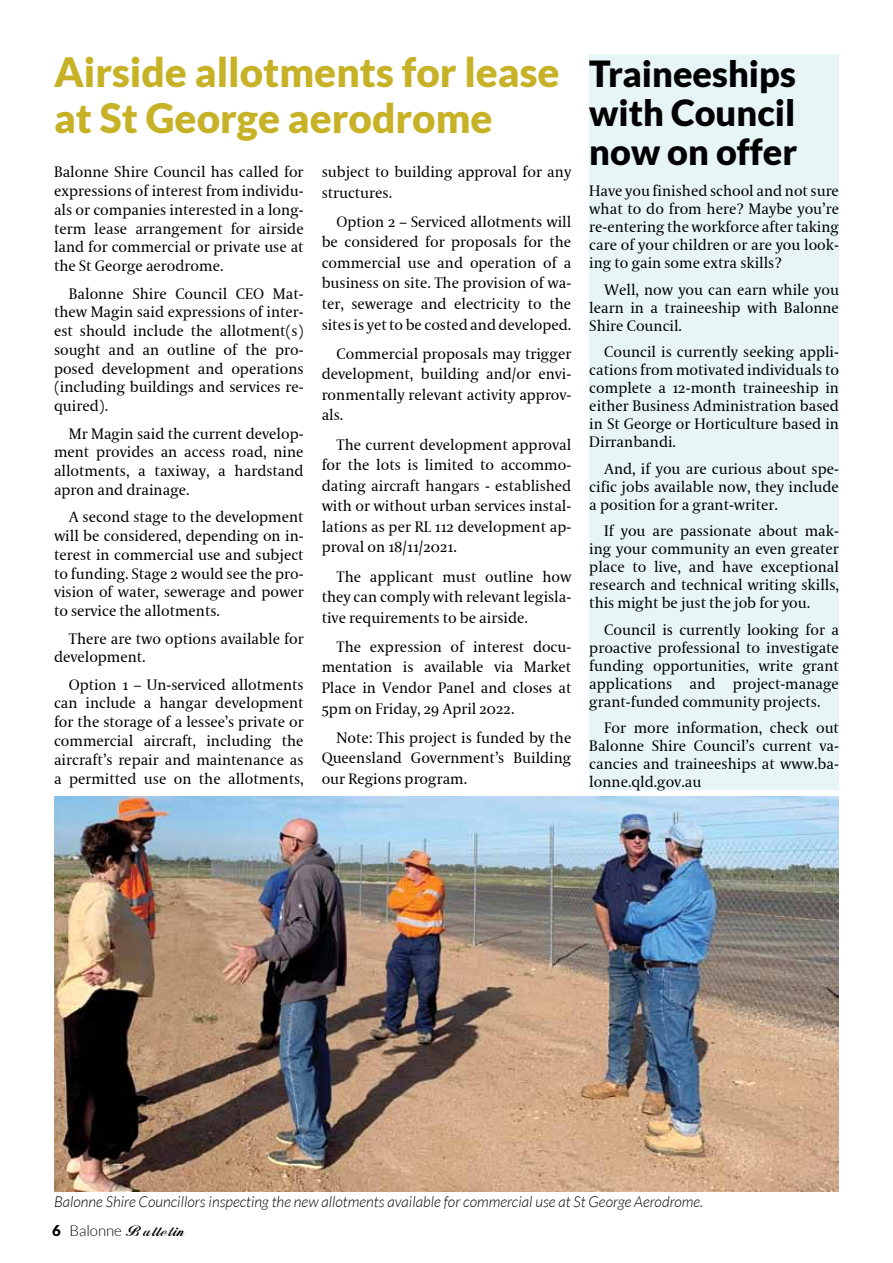
<style>
.page{position:relative;width:893px;height:1263px;background:#fff}
.page>*{position:absolute;margin:0;border:0;box-sizing:border-box;transform-origin:0 0}
.t1{font:900 40.5px/46.5px "Lato";color:#c7b227}
.t2{font:900 36px/39px "Lato";color:#000;text-align:justify}
.t3{font:15px/18.8px "Coranto W01 2";color:#000;text-align:justify}
.t4{font:italic 300 15px "Lato";color:#000}
.t5{font:15px "Alison";color:#000}
.s1{font-family:"Lato";font-weight:900}
.s2{font-family:"Lato";font-weight:300}
</style>
<div class="page">
<img style="left:54px;top:797px;width:785px;height:395px">
<div style="left:589px;top:54px;width:250px;height:736px;background:#e8f5f7"></div>
<h1 class="t1" style="left:54px;top:48px;width:507px">Airside allotments for lease at St George aerodrome</h1>
<p class="t3" style="left:54px;top:163px;width:251px">Balonne Shire Council has called for expressions of interest from individu&shy;als or companies interested in a long&shy;term lease arrangement for airside land for commercial or private use at the St George aerodrome.</p>
<p class="t3" style="left:54px;top:284px;width:251px;text-indent:15px">Balonne Shire Council CEO Mat&shy;thew Magin said expressions of inter&shy;est should include the allotment(s) sought and an outline of the pro&shy;posed development and operations (including buildings and services re&shy;quired).</p>
<p class="t3" style="left:54px;top:424px;width:251px;text-indent:15px">Mr Magin said the current develop&shy;ment provides an access road, nine allotments, a taxiway, a hardstand apron and drainage.</p>
<p class="t3" style="left:54px;top:508px;width:251px;text-indent:15px">A second stage to the development will be considered, depending on in&shy;terest in commercial use and subject to funding. Stage 2 would see the pro&shy;vision of water, sewerage and power to service the allotments.</p>
<p class="t3" style="left:54px;top:629px;width:251px;text-indent:15px">There are two options available for development.</p>
<p class="t3" style="left:54px;top:675px;width:251px;text-indent:15px">Option 1 – Un-serviced allotments can include a hangar development for the storage of a lessee’s private or commercial aircraft, including the aircraft’s repair and maintenance as a permitted use on the allotments,</p>
<p class="t3" style="left:322px;top:161px;width:251px;line-height:20.5px">subject to building approval for any structures.</p>
<p class="t3" style="left:322px;top:211px;width:251px;line-height:20.5px;text-indent:15px">Option 2 – Serviced allotments will be considered for proposals for the commercial use and operation of a business on site. The provision of wa&shy;ter, sewerage and electricity to the sites is yet to be costed and developed.</p>
<p class="t3" style="left:322px;top:343px;width:251px;line-height:20.5px;text-indent:15px">Commercial proposals may trigger development, building and/or envi&shy;ronmentally relevant activity approv&shy;als.</p>
<p class="t3" style="left:322px;top:434px;width:251px;line-height:20.5px;text-indent:15px">The current development approval for the lots is limited to accommo&shy;dating aircraft hangars - established with or without urban services instal&shy;lations as per RL 112 development ap&shy;proval on 18/11/2021.</p>
<p class="t3" style="left:322px;top:566px;width:251px;line-height:20.5px;text-indent:15px">The applicant must outline how they can comply with relevant legisla&shy;tive requirements to be airside.</p>
<p class="t3" style="left:322px;top:636px;width:251px;line-height:20.5px;text-indent:15px">The expression of interest docu&shy;mentation is available via Market Place in Vendor Panel and closes at 5pm on Friday, 29 April 2022.</p>
<p class="t3" style="left:322px;top:727px;width:251px;line-height:20.5px;text-indent:15px">Note: This project is funded by the Queensland Government’s Building our Regions program.</p>
<h2 class="t2" style="left:589px;top:54px;width:210px">Traineeships with Council now on offer</h2>
<p class="t3" style="left:589px;top:182px;width:251px;line-height:18px">Have you finished school and not sure what to do from here? Maybe you’re re-entering the workforce after taking care of your children or are you look&shy;ing to gain some extra skills?</p>
<p class="t3" style="left:589px;top:280px;width:251px;line-height:18px;text-indent:15px">Well, now you can earn while you learn in a traineeship with Balonne Shire Council.</p>
<p class="t3" style="left:589px;top:343px;width:251px;line-height:18px;text-indent:15px">Council is currently seeking appli&shy;cations from motivated individuals to complete a 12-month traineeship in either Business Administration based in St George or Horticulture based in Dirranbandi.</p>
<p class="t3" style="left:589px;top:459px;width:251px;line-height:18px;text-indent:15px">And, if you are curious about spe&shy;cific jobs available now, they include a position for a grant-writer.</p>
<p class="t3" style="left:589px;top:522px;width:251px;line-height:18px;text-indent:15px">If you are passionate about mak&shy;ing your community an even greater place to live, and have exceptional research and technical writing skills, this might be just the job for you.</p>
<p class="t3" style="left:589px;top:620px;width:251px;line-height:18px;text-indent:15px">Council is currently looking for a proactive professional to investigate funding opportunities, write grant applications and project-manage grant-funded community projects.</p>
<p class="t3" style="left:589px;top:719px;width:251px;line-height:18px;text-indent:15px">For more information, check out Balonne Shire Council’s current va&shy;cancies and traineeships at www.ba&shy;lonne.qld.gov.au</p>
<p class="t4" style="left:54px;top:1193px;width:651px">Balonne Shire Councillors inspecting the new allotments available for commercial use at St George Aerodrome.</p>
<p class="t5" style="left:52px;top:1224px;width:134px"><span class="s1">6</span> <span class="s2">Balonne</span> Bulletin</p>
</div>
